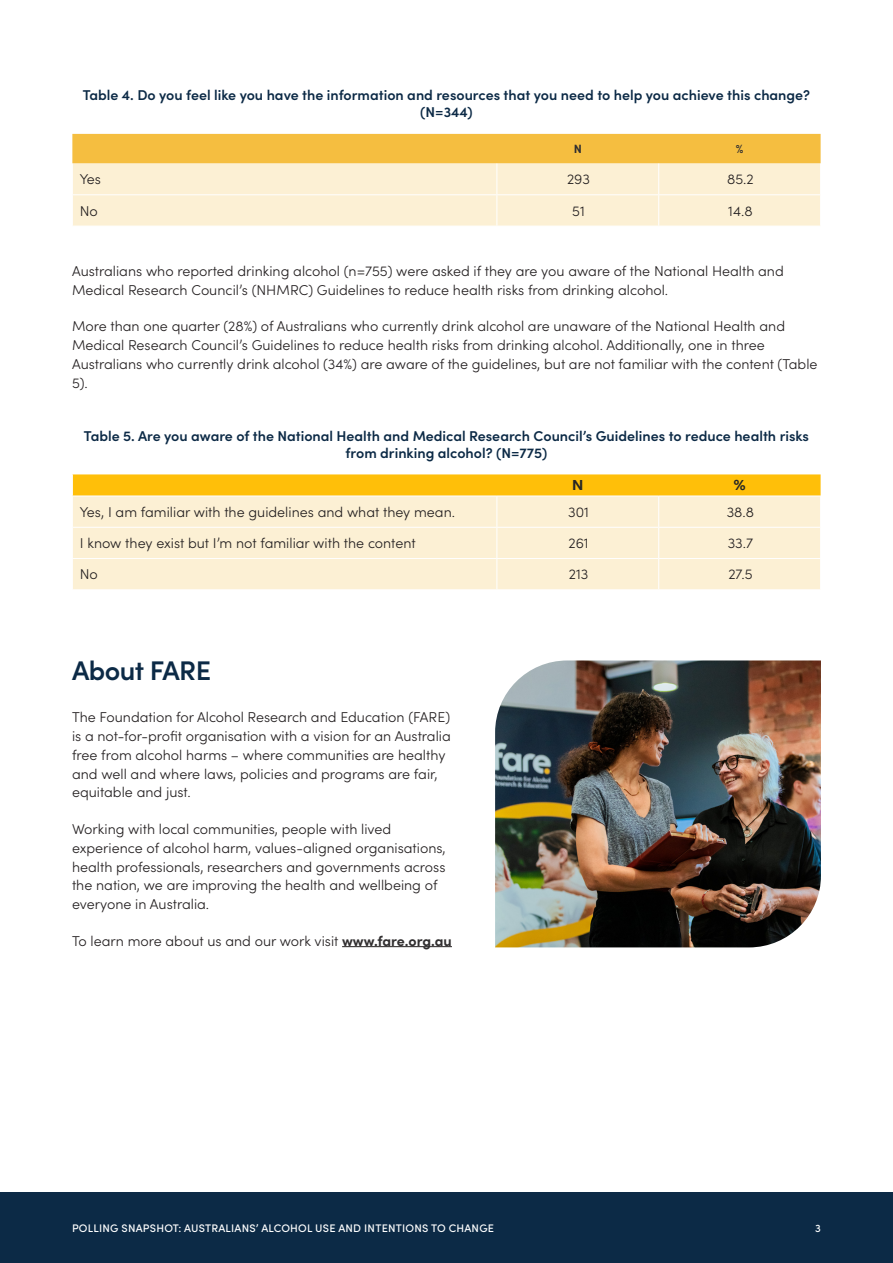
<style>
.page{position:relative;width:893px;height:1263px;background:#fff}
.page>*{position:absolute;margin:0;border:0;box-sizing:border-box;transform-origin:0 0}
.HEAD_2{font:600 27px "Sofia Pro";letter-spacing:-.02em;color:#0c2a46}
.BODY{font:300 14.25px/18.8px "Sofia Pro";color:#231f20}
.TABLE{font:600 14.25px/17.1px "Sofia Pro";color:#0c2a46;text-align:center}
.TABLE_TEXT_LEFT{font:300 14.25px "Sofia Pro";color:#231f20}
.BODY-2{font:700 14.25px "Segoe UI";color:#262626}
.TABLE_HEAD{font:700 12px "Sofia Pro";color:#312f30}
.t1{font:500 10.95px "Sofia Pro";letter-spacing:.02em;color:#fff}
.s1{font-weight:700;color:#312f30}
</style>
<div class="page">
<div style="left:0;top:1192px;width:893px;height:71px;background:#0c2a46"></div>
<hr style="left:342px;top:946px;width:110px;height:1px;background:#231f20">
<div style="left:72px;top:134px;width:749px;height:30px;background:#f5be40"></div>
<div style="left:73px;top:164px;width:747px;height:62px;background:#fcf0d4"></div>
<hr style="left:496px;top:164px;width:1px;height:30px;background:#fff">
<hr style="left:658px;top:164px;width:1px;height:30px;background:#fff">
<hr style="left:72px;top:194px;width:425px;height:1px;background:#fff">
<hr style="left:497px;top:194px;width:162px;height:1px;background:#fff">
<hr style="left:496px;top:195px;width:1px;height:31px;background:#fff">
<hr style="left:659px;top:194px;width:162px;height:1px;background:#fff">
<hr style="left:658px;top:195px;width:1px;height:31px;background:#fff">
<div style="left:73px;top:497px;width:747px;height:92px;background:#fcf0d4"></div>
<hr style="left:496px;top:496px;width:1px;height:31px;background:#fff">
<hr style="left:658px;top:496px;width:1px;height:31px;background:#fff">
<hr style="left:72px;top:527px;width:425px;height:1px;background:#fff">
<hr style="left:497px;top:527px;width:162px;height:1px;background:#fff">
<hr style="left:496px;top:528px;width:1px;height:30px;background:#fff">
<hr style="left:659px;top:527px;width:162px;height:1px;background:#fff">
<hr style="left:658px;top:528px;width:1px;height:30px;background:#fff">
<hr style="left:72px;top:558px;width:425px;height:1px;background:#fff">
<hr style="left:497px;top:558px;width:162px;height:1px;background:#fff">
<hr style="left:496px;top:559px;width:1px;height:30px;background:#fff">
<hr style="left:659px;top:558px;width:162px;height:1px;background:#fff">
<hr style="left:658px;top:559px;width:1px;height:30px;background:#fff">
<svg style="left:72px;top:474px;width:749px;height:22px;background:#fec114"></svg>
<img style="left:495px;top:660px;width:326px;height:287px">
<p class="TABLE" style="left:83px;top:86px;width:729px">Table 4. Do you feel like you have the information and resources that you need to help you achieve this change? (N=344)</p>
<p class="TABLE_HEAD" style="left:574px;top:140px;width:10px">N</p>
<p class="TABLE_HEAD" style="left:736px;top:140px;width:9px">%</p>
<p class="TABLE_TEXT_LEFT" style="left:80px;top:169px;width:23px">Yes</p>
<p class="TABLE_TEXT_LEFT" style="left:567px;top:169px;width:24px">293</p>
<p class="TABLE_TEXT_LEFT" style="left:727px;top:169px;width:28px">85.2</p>
<p class="TABLE_TEXT_LEFT" style="left:80px;top:200px;width:20px">No</p>
<p class="TABLE_TEXT_LEFT" style="left:572px;top:200px;width:14px">51</p>
<p class="TABLE_TEXT_LEFT" style="left:728px;top:200px;width:26px">14.8</p>
<p class="BODY" style="left:72px;top:261px;width:713px">Australians who reported drinking alcohol (n=755) were asked if they are you aware of the National Health and<br>Medical Research Council’s (NHMRC) Guidelines to reduce health risks from drinking alcohol.</p>
<p class="BODY" style="left:72px;top:316px;width:747px">More than one quarter (28%) of Australians who currently drink alcohol are unaware of the National Health and Medical Research Council’s Guidelines to reduce health risks from drinking alcohol. Additionally, one in three Australians who currently drink alcohol (34%) are aware of the guidelines, but are not familiar with the content (Table 5).</p>
<p class="TABLE" style="left:84px;top:426px;width:726px">Table 5. Are you aware of the National Health and Medical Research Council’s Guidelines to reduce health risks from drinking alcohol? (N=775)</p>
<p class="BODY-2" style="left:572px;top:472px;width:13px">N</p>
<p class="BODY-2" style="left:733px;top:472px;width:14px">%</p>
<p class="TABLE_TEXT_LEFT" style="left:80px;top:501px;width:377px">Yes, I am familiar with the guidelines and what they mean.</p>
<p class="TABLE_TEXT_LEFT" style="left:568px;top:501px;width:22px">301</p>
<p class="TABLE_TEXT_LEFT" style="left:727px;top:501px;width:29px">38.8</p>
<p class="TABLE_TEXT_LEFT" style="left:80px;top:533px;width:337px">I know they exist but I’m not familiar with the content</p>
<p class="TABLE_TEXT_LEFT" style="left:568px;top:533px;width:22px">261</p>
<p class="TABLE_TEXT_LEFT" style="left:728px;top:533px;width:27px">33.7</p>
<p class="TABLE_TEXT_LEFT" style="left:80px;top:564px;width:20px">No</p>
<p class="TABLE_TEXT_LEFT" style="left:569px;top:564px;width:21px">213</p>
<p class="TABLE_TEXT_LEFT" style="left:728px;top:564px;width:26px">27.5</p>
<p class="HEAD_2" style="left:72px;top:650px;width:141px">About FARE</p>
<p class="BODY" style="left:72px;top:707px;width:380px">The Foundation for Alcohol Research and Education (FARE) is a not-for-profit organisation with a vision for an Australia free from alcohol harms – where communities are healthy and well and where laws, policies and programs are fair, equitable and just.</p>
<p class="BODY" style="left:72px;top:819px;width:375px">Working with local communities, people with lived experience of alcohol harm, values-aligned organisations, health professionals, researchers and governments across the nation, we are improving the health and wellbeing of everyone in Australia.</p>
<p class="BODY" style="left:72px;top:931px;width:381px">To learn more about us and our work visit <span class="s1">www.fare.org.au</span></p>
<p class="t1" style="left:72px;top:1220px;width:424px">POLLING SNAPSHOT: AUSTRALIANS’ ALCOHOL USE AND INTENTIONS TO CHANGE</p>
<p class="t1" style="left:815px;top:1220px;width:7px">3</p>
</div>
